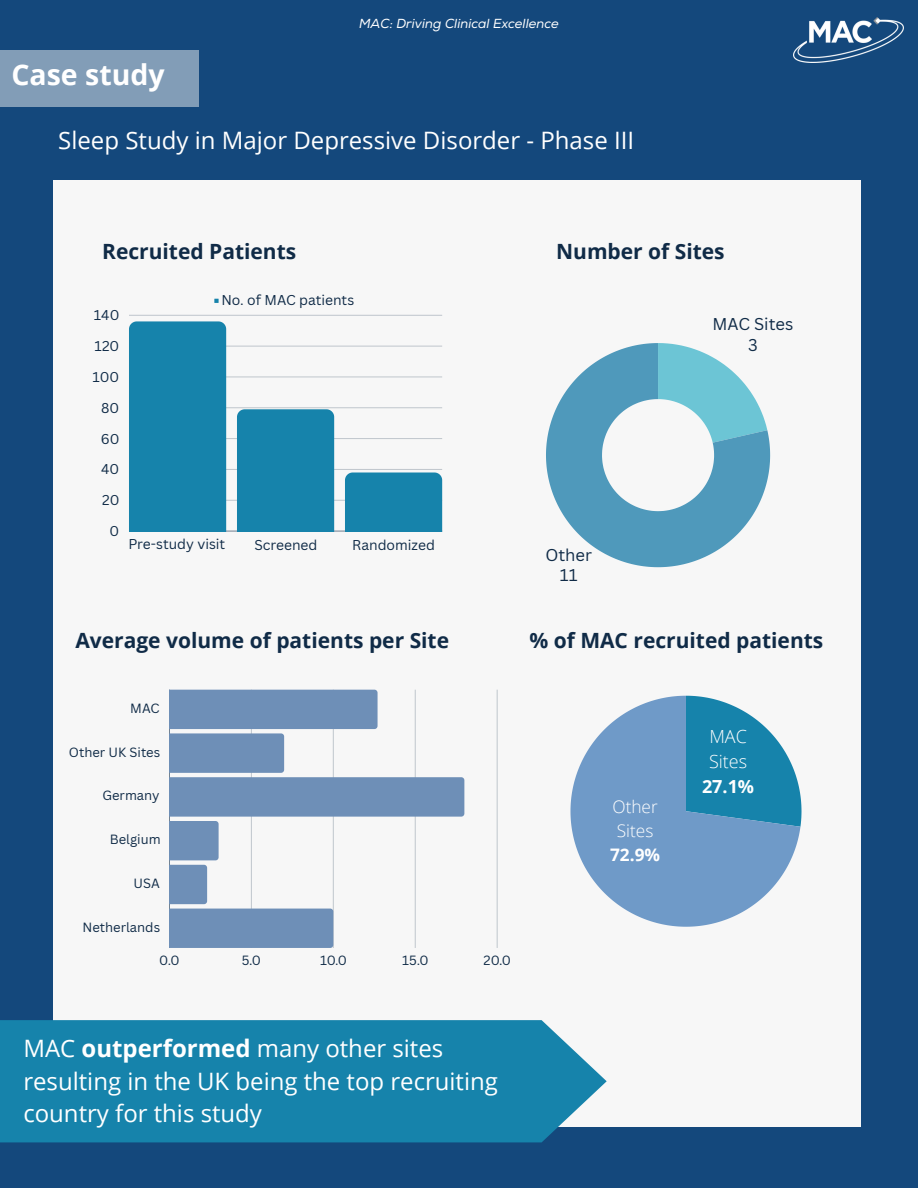
<style>
.page{position:relative;width:918px;height:1188px;background:#14487c}
.page>*{position:absolute;margin:0;border:0;box-sizing:border-box;transform-origin:0 0}
.t1{font:700 28.5px "Open Sans";color:#fff}
.t2{font:24px/32.7px "Open Sans";color:#fff}
.t3{font:700 21px "Open Sans";color:#102b47}
.t4{font:300 18px/24.8px "Open Sans";color:#fff;text-align:center}
.t5{font:300 17.25px/23.7px "Open Sans";color:#fff;text-align:center}
.t6{font:16.65px/20px "Canva Sans";color:#102b47;text-align:center}
.t7{font:13.8px "Canva Sans";color:#102b47}
.t8{font:13.05px "Canva Sans";color:#102b47}
.t9{font:italic 13.05px "Nexa";color:#fff}
.s1{font-weight:700}
</style>
<div class="page">
<div style="left:53px;top:180px;width:807px;height:947px;background:#f7f7f7"></div>
<svg style="left:214px;top:299px;width:5px;height:4px"></svg>
<hr style="left:129px;top:500px;width:313px;height:1px;background:#102b47">
<hr style="left:129px;top:469px;width:313px;height:1px;background:#102b47">
<hr style="left:129px;top:438px;width:313px;height:1px;background:#102b47">
<hr style="left:129px;top:408px;width:313px;height:1px;background:#102b47">
<hr style="left:129px;top:377px;width:313px;height:1px;background:#102b47">
<hr style="left:129px;top:346px;width:313px;height:1px;background:#102b47">
<hr style="left:129px;top:315px;width:313px;height:1px;background:#102b47">
<hr style="left:129px;top:531px;width:313px;height:1px;background:#102b47">
<div style="left:129px;top:321px;width:97px;height:210px;background:#1683ab"></div>
<div style="left:237px;top:409px;width:97px;height:122px;background:#1683ab"></div>
<div style="left:345px;top:473px;width:97px;height:58px;background:#1683ab"></div>
<svg style="left:570px;top:696px;width:230px;height:231px;fill:#6f9ac8"></svg>
<div style="left:0;top:50px;width:199px;height:56px;background:#829db7"></div>
<hr style="left:497px;top:690px;width:1px;height:258px;background:#102b47">
<svg style="left:169px;top:690px;width:295px;height:258px"></svg>
<svg style="left:546px;top:343px;width:224px;height:224px"></svg>
<div style="left:0;top:1020px;width:607px;height:122px;background:#1683ab"></div>
<img style="left:793px;top:18px;width:111px;height:45px">
<p class="t1" style="left:11px;top:54px;width:155px">Case study</p>
<p class="t9" style="left:359px;top:16px;width:201px">MAC: Driving Clinical Excellence</p>
<h4 class="t2" style="left:58px;top:123px;width:577px">Sleep Study in Major Depressive Disorder - Phase III</h4>
<h2 class="t3" style="left:102px;top:237px;width:196px">Recruited Patients</h2>
<h3 class="t3" style="left:556px;top:237px;width:170px">Number of Sites</h3>
<p class="t7" style="left:94px;top:305px;width:27px">140</p>
<p class="t7" style="left:95px;top:336px;width:26px">120</p>
<p class="t7" style="left:93px;top:367px;width:28px">100</p>
<p class="t7" style="left:101px;top:398px;width:20px">80</p>
<p class="t7" style="left:101px;top:429px;width:20px">60</p>
<p class="t7" style="left:101px;top:460px;width:20px">40</p>
<p class="t7" style="left:102px;top:490px;width:19px">20</p>
<p class="t7" style="left:110px;top:521px;width:11px">0</p>
<p class="t7" style="left:221px;top:290px;width:134px">No. of MAC patients</p>
<p class="t7" style="left:128px;top:534px;width:98px">Pre-study visit</p>
<p class="t7" style="left:254px;top:536px;width:65px">Screened</p>
<p class="t7" style="left:352px;top:536px;width:84px">Randomized</p>
<p class="t6" style="left:545px;top:545px;width:48px">Other<br>11</p>
<p class="t6" style="left:712px;top:314px;width:82px">MAC Sites<br>3</p>
<h3 class="t3" style="left:75px;top:625px;width:375px">Average volume of patients per Site</h3>
<h3 class="t3" style="left:529px;top:625px;width:295px">% of MAC recruited patients</h3>
<p class="t8" style="left:130px;top:699px;width:31px">MAC</p>
<p class="t8" style="left:69px;top:743px;width:93px">Other UK Sites</p>
<p class="t8" style="left:102px;top:786px;width:59px">Germany</p>
<p class="t8" style="left:110px;top:830px;width:52px">Belgium</p>
<p class="t8" style="left:134px;top:874px;width:28px">USA</p>
<p class="t8" style="left:82px;top:918px;width:79px">Netherlands</p>
<p class="t8" style="left:159px;top:951px;width:22px">0.0</p>
<p class="t8" style="left:242px;top:951px;width:21px">5.0</p>
<p class="t8" style="left:320px;top:951px;width:29px">10.0</p>
<p class="t8" style="left:402px;top:951px;width:28px">15.0</p>
<p class="t8" style="left:484px;top:951px;width:29px">20.0</p>
<h3 class="t2" style="left:23px;top:1031px;width:476px">MAC <span class="s1">outperformed</span> many other sites resulting in the UK being the top recruiting country for this study</h3>
<p class="t5" style="left:610px;top:795px;width:52px">Other<br>Sites<br><span class="s1">72.9%</span></p>
<h1 class="t4" style="left:702px;top:724px;width:54px">MAC<br>Sites<br><span class="s1">27.1%</span></h1>
</div>
